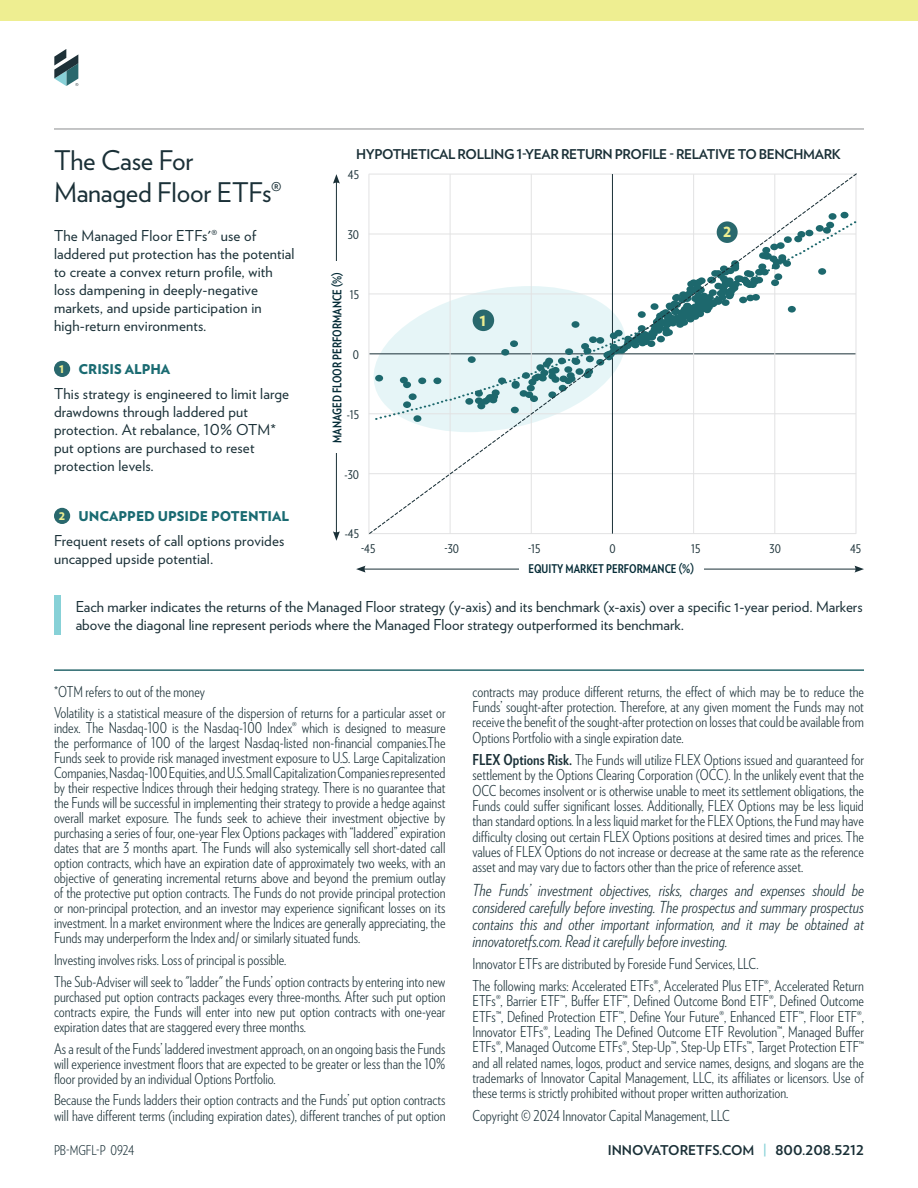
<style>
.page{position:relative;width:918px;height:1188px;background:#fff}
.page>*{position:absolute;margin:0;border:0;box-sizing:border-box;transform-origin:0 0}
.Content_-_Header_2{font:27px/32.4px "Verlag";letter-spacing:-.01em;color:#1a3037}
.Back_Page___Disclosures{font:italic 300 16.5px/16.8px "Verlag Condensed";color:#1a3037;text-align:justify}
.Back_Page___Disclosures-2{font:300 15px/15px "Verlag Condensed";color:#1a3037;text-align:justify}
.Content_-_Copy{font:15px/18px "Verlag";letter-spacing:.01em;color:#1a3037}
.Content_-_Subheader{font:900 13.95px "Verlag";color:#eeee91}
.Chart_Header{font:700 13.5px "Verlag";letter-spacing:-.03em;color:#1a3037}
.Content_-_Subheader-2{font:900 13.5px "Verlag";color:#1a6b72}
.Chart_Header-2{font:700 13.5px "Verlag";color:#1a3037}
.Back_Page___Piece_Code{font:300 13.5px "Verlag Condensed";color:#1a3037}
.Charts_-_Label{font:700 12px "Verlag Condensed";color:#042b36}
.Charts_-_Axis_Values_-_Y_Axis{font:12px "Verlag Condensed";color:#1a3037}
.Charts___Axis_Values_-_X_Axis{font:12px "Verlag Condensed";color:#1a3037}
.Content_-_Subheader-3{font:900 10.5px "Verlag";color:#eeee91}
.s1{font-weight:700}
.s2{color:#87d1d7}
</style>
<div class="page">
<div style="left:0;top:0;width:918px;height:20px;background:#eeee91"></div>
<svg style="left:54px;top:49px;width:24px;height:37px"></svg>
<hr style="left:54px;top:129px;width:810px;height:1px;background:#8a8c8e">
<div style="left:54px;top:361px;width:16px;height:16px;background:#29686d;border-radius:50%"></div>
<div style="left:54px;top:508px;width:16px;height:16px;background:#29686d;border-radius:50%"></div>
<hr style="left:54px;top:669px;width:810px;height:2px;background:#29686d">
<div style="left:54px;top:596px;width:6px;height:39px;background:#87d1d7"></div>
<hr style="left:336px;top:181px;width:1px;height:353px;background:#1a3037">
<svg style="left:333px;top:531px;width:7px;height:10px"></svg>
<svg style="left:333px;top:174px;width:7px;height:10px"></svg>
<div style="left:332px;top:262px;width:9px;height:191px;background:#fff"></div>
<hr style="left:363px;top:569px;width:494px;height:1px;background:#1a3037">
<svg style="left:356px;top:566px;width:10px;height:7px"></svg>
<svg style="left:855px;top:566px;width:9px;height:7px"></svg>
<div style="left:519px;top:563px;width:185px;height:15px;background:#fff"></div>
<hr style="left:369px;top:533px;width:487px;height:1px;background:#e2e2e3">
<hr style="left:856px;top:174px;width:1px;height:360px;background:#e2e2e3">
<hr style="left:369px;top:174px;width:1px;height:361px;background:#e2e2e3">
<hr style="left:612px;top:174px;width:1px;height:360px;background:#1a3037">
<svg style="left:370px;top:174px;width:486px;height:359px"></svg>
<p class="Content_-_Header_2" style="left:54px;top:143px;width:229px">The Case For<br>Managed Floor ETFs®</p>
<p class="Content_-_Copy" style="left:54px;top:225px;width:242px">The Managed Floor ETFs'® use of laddered put protection has the potential to create a convex return profile, with loss dampening in deeply-negative markets, and upside participation in high-return environments.</p>
<p class="Content_-_Subheader-3" style="left:59px;top:360px;width:7px">1</p>
<p class="Content_-_Subheader-2" style="left:79px;top:358px;width:93px">CRISIS ALPHA</p>
<p class="Content_-_Copy" style="left:54px;top:384px;width:237px">This strategy is engineered to limit large drawdowns through laddered put protection. At rebalance, 10% OTM* put options are purchased to reset protection levels.</p>
<p class="Content_-_Subheader-3" style="left:59px;top:507px;width:8px">2</p>
<p class="Content_-_Subheader-2" style="left:79px;top:505px;width:212px">UNCAPPED UPSIDE POTENTIAL</p>
<p class="Content_-_Copy" style="left:54px;top:531px;width:232px">Frequent resets of call options provides uncapped upside potential.</p>
<p class="Chart_Header" style="left:356px;top:144px;width:486px">HYPOTHETICAL ROLLING 1-YEAR RETURN PROFILE - RELATIVE TO BENCHMARK</p>
<p class="Charts_-_Axis_Values_-_Y_Axis" style="left:348px;top:167px;width:13px">45</p>
<p class="Charts_-_Axis_Values_-_Y_Axis" style="left:348px;top:226px;width:13px">30</p>
<p class="Charts_-_Label" style="left:328px;top:443px;width:172px;rotate:-90deg">MANAGED FLOOR PERFORMANCE (%)</p>
<p class="Charts_-_Axis_Values_-_Y_Axis" style="left:350px;top:286px;width:11px">15</p>
<p class="Charts_-_Axis_Values_-_Y_Axis" style="left:353px;top:346px;width:8px">0</p>
<p class="Charts_-_Axis_Values_-_Y_Axis" style="left:347px;top:406px;width:14px">-15</p>
<p class="Charts_-_Axis_Values_-_Y_Axis" style="left:345px;top:466px;width:16px">-30</p>
<p class="Charts_-_Axis_Values_-_Y_Axis" style="left:345px;top:526px;width:16px">-45</p>
<p class="Content_-_Subheader" style="left:480px;top:309px;width:8px">1</p>
<p class="Content_-_Subheader" style="left:723px;top:221px;width:10px">2</p>
<p class="Charts___Axis_Values_-_X_Axis" style="left:361px;top:540px;width:16px">-45</p>
<p class="Charts___Axis_Values_-_X_Axis" style="left:445px;top:540px;width:16px">-30</p>
<p class="Charts___Axis_Values_-_X_Axis" style="left:528px;top:540px;width:14px">-15</p>
<p class="Charts___Axis_Values_-_X_Axis" style="left:610px;top:540px;width:8px">0</p>
<p class="Charts___Axis_Values_-_X_Axis" style="left:691px;top:540px;width:11px">15</p>
<p class="Charts___Axis_Values_-_X_Axis" style="left:770px;top:540px;width:13px">30</p>
<p class="Charts___Axis_Values_-_X_Axis" style="left:850px;top:540px;width:13px">45</p>
<p class="Charts_-_Label" style="left:529px;top:560px;width:167px">EQUITY MARKET PERFORMANCE (%)</p>
<p class="Content_-_Copy" style="left:76px;top:597px;width:788px">Each marker indicates the returns of the Managed Floor strategy (y-axis) and its benchmark (x-axis) over a specific 1-year period. Markers above the diagonal line represent periods where the Managed Floor strategy outperformed its benchmark.</p>
<p class="Back_Page___Disclosures-2" style="left:54px;top:683px;width:152px">*OTM refers to out of the money</p>
<p class="Back_Page___Disclosures-2" style="left:54px;top:705px;width:393px">Volatility is a statistical measure of the dispersion of returns for a particular asset or index. The Nasdaq-100 is the Nasdaq-100 Index® which is designed to measure the performance of 100 of the largest Nasdaq-listed non-financial companies.The Funds seek to provide risk managed investment exposure to U.S. Large Capitalization Companies, Nasdaq-100 Equities, and U.S. Small Capitalization Companies represented by their respective Indices through their hedging strategy. There is no guarantee that the Funds will be successful in implementing their strategy to provide a hedge against overall market exposure. The funds seek to achieve their investment objective by purchasing a series of four, one-year Flex Options packages with “laddered” expiration dates that are 3 months apart. The Funds will also systemically sell short-dated call option contracts, which have an expiration date of approximately two weeks, with an objective of generating incremental returns above and beyond the premium outlay of the protective put option contracts. The Funds do not provide principal protection or non-principal protection, and an investor may experience significant losses on its investment. In a market environment where the Indices are generally appreciating, the Funds may underperform the Index and/ or similarly situated funds.</p>
<p class="Back_Page___Disclosures-2" style="left:54px;top:952px;width:234px">Investing involves risks. Loss of principal is possible.</p>
<p class="Back_Page___Disclosures-2" style="left:54px;top:973px;width:393px">The Sub-Adviser will seek to "ladder" the Funds’ option contracts by entering into new purchased put option contracts packages every three-months. After such put option contracts expire, the Funds will enter into new put option contracts with one-year expiration dates that are staggered every three months.</p>
<p class="Back_Page___Disclosures-2" style="left:54px;top:1040px;width:393px">As a result of the Funds’ laddered investment approach, on an ongoing basis the Funds will experience investment floors that are expected to be greater or less than the 10% floor provided by an individual Options Portfolio.</p>
<p class="Back_Page___Disclosures-2" style="left:54px;top:1092px;width:393px">Because the Funds ladders their option contracts and the Funds’ put option contracts will have different terms (including expiration dates), different tranches of put option</p>
<p class="Back_Page___Piece_Code" style="left:54px;top:1141px;width:82px">PB-MGFL-P 0924</p>
<p class="Back_Page___Disclosures-2" style="left:472px;top:683px;width:393px">contracts may produce different returns, the effect of which may be to reduce the Funds’ sought-after protection. Therefore, at any given moment the Funds may not receive the benefit of the sought-after protection on losses that could be available from Options Portfolio with a single expiration date.</p>
<p class="Back_Page___Disclosures-2" style="left:472px;top:751px;width:393px"><span class="s1">FLEX Options Risk.</span> The Funds will utilize FLEX Options issued and guaranteed for settlement by the Options Clearing Corporation (OCC). In the unlikely event that the OCC becomes insolvent or is otherwise unable to meet its settlement obligations, the Funds could suffer significant losses. Additionally, FLEX Options may be less liquid than standard options. In a less liquid market for the FLEX Options, the Fund may have difficulty closing out certain FLEX Options positions at desired times and prices. The values of FLEX Options do not increase or decrease at the same rate as the reference asset and may vary due to factors other than the price of reference asset.</p>
<p class="Back_Page___Disclosures" style="left:472px;top:881px;width:393px">The Funds’ investment objectives, risks, charges and expenses should be considered carefully before investing. The prospectus and summary prospectus contains this and other important information, and it may be obtained at innovatoretfs.com. Read it carefully before investing.</p>
<p class="Back_Page___Disclosures-2" style="left:472px;top:955px;width:288px">Innovator ETFs are distributed by Foreside Fund Services, LLC.</p>
<p class="Back_Page___Disclosures-2" style="left:472px;top:977px;width:393px">The following marks: Accelerated ETFs®, Accelerated Plus ETF®, Accelerated Return ETFs®, Barrier ETF™, Buffer ETF™, Defined Outcome Bond ETF®, Defined Outcome ETFs™, Defined Protection ETF™, Define Your Future®, Enhanced ETF™, Floor ETF®, Innovator ETFs®, Leading The Defined Outcome ETF Revolution™, Managed Buffer ETFs®, Managed Outcome ETFs®, Step-Up™, Step-Up ETFs™, Target Protection ETF™ and all related names, logos, product and service names, designs, and slogans are the trademarks of Innovator Capital Management, LLC, its affiliates or licensors. Use of these terms is strictly prohibited without proper written authorization.</p>
<p class="Back_Page___Disclosures-2" style="left:472px;top:1107px;width:259px">Copyright © 2024 Innovator Capital Management, LLC</p>
<p class="Chart_Header-2" style="left:608px;top:1140px;width:258px">INNOVATORETFS.COM <span class="s2">|</span> 800.208.5212</p>
</div>
